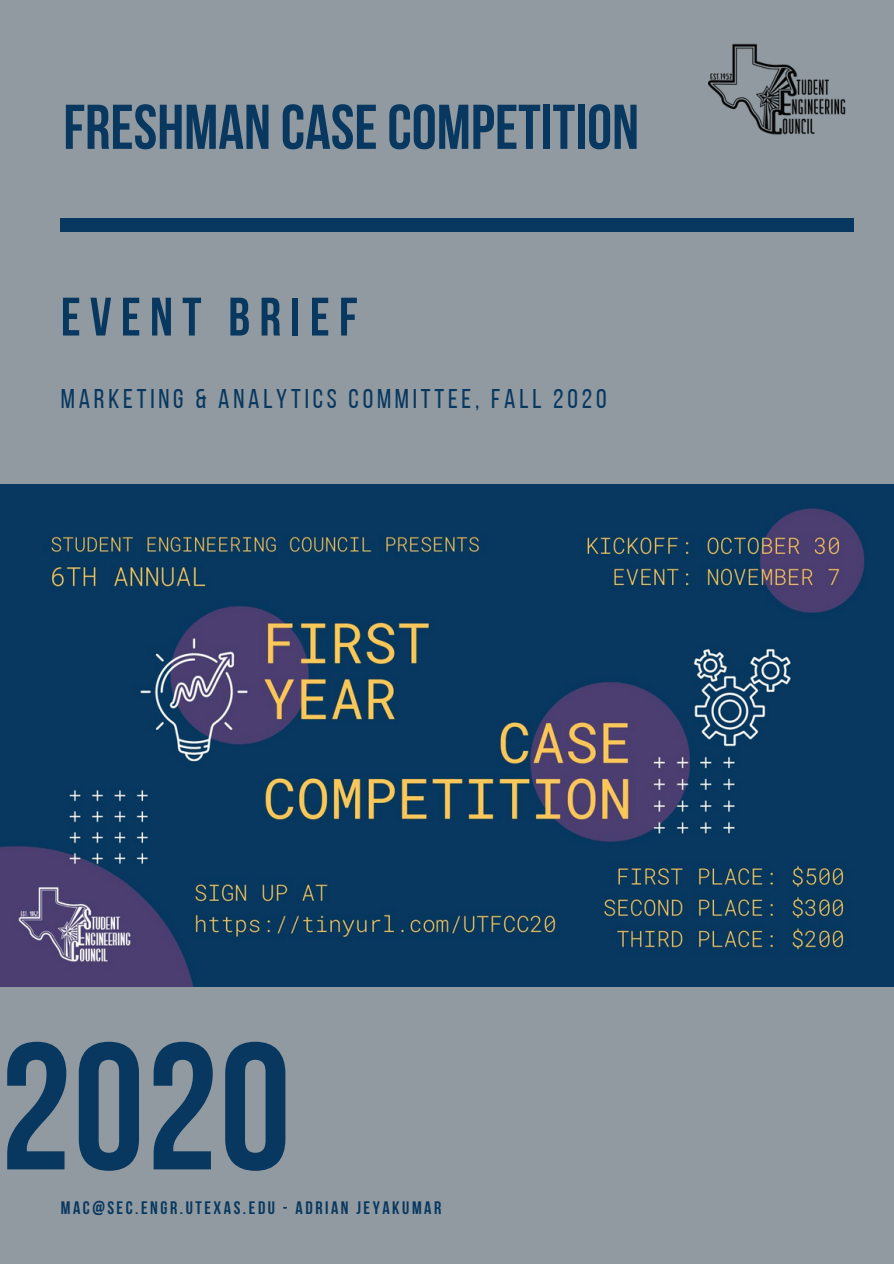
<style>
.page{position:relative;width:894px;height:1264px;background:#fff}
.page>*{position:absolute;margin:0;border:0;box-sizing:border-box;transform-origin:0 0}
.t1{font:700 180.15px "Bebas Neue";color:#083860}
.t2{font:700 63px "Bebas Neue";color:#083860}
.t3{font:700 54px "Bebas Neue";letter-spacing:.17em;color:#083860}
.t4{font:27px "Bebas Neue";letter-spacing:.14em;color:#083860}
.t5{font:700 18px "Bebas Neue";letter-spacing:.14em;color:#083860}
</style>
<div class="page">
<div style="left:0;top:0;width:893px;height:1263px;background:#919aa0"></div>
<div style="left:61px;top:218px;width:792px;height:14px;background:#083860"></div>
<img style="left:707px;top:43px;width:138px;height:93px">
<img style="left:0;top:484px;width:893px;height:502px">
<p class="t2" style="left:63px;top:102px;width:577px">FRESHMAN CASECOMPETITION</p>
<p class="t3" style="left:61px;top:295px;width:298px">EVENT BRIEF</p>
<p class="t4" style="left:61px;top:387px;width:547px">MARKETING &amp; ANALYTICS COMMITTEE, FALL 2020</p>
<p class="t1" style="left:0;top:1034px;width:292px">2020</p>
<p class="t5" style="left:61px;top:1200px;width:382px">MAC@SEC.ENGR.UTEXAS.EDU - ADRIAN JEYAKUMAR</p>
</div>
